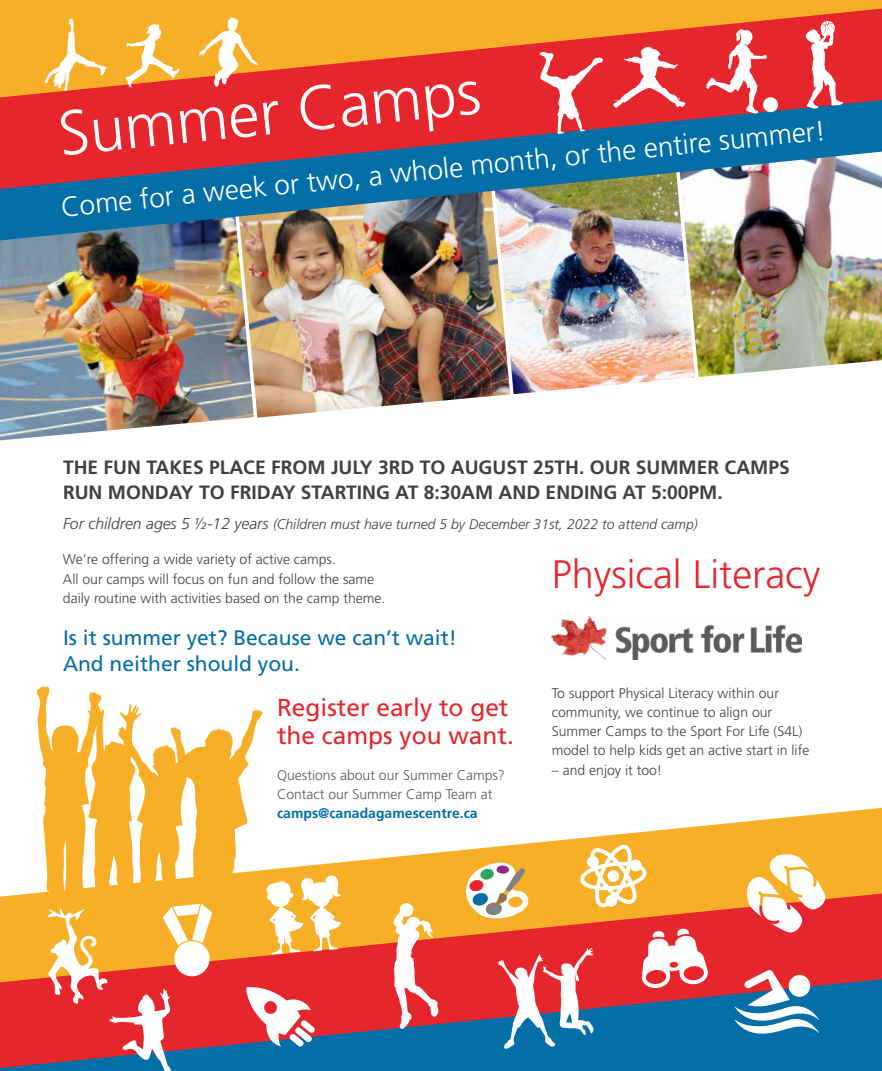
<style>
.page{position:relative;width:882px;height:1071px;background:#fff}
.page>*{position:absolute;margin:0;border:0;box-sizing:border-box;transform-origin:0 0}
.t1{font:300 62.65px "Frutiger LT Std";color:#fff}
.t2{font:300 39.73px "Frutiger LT Std";color:#e5262d}
.t3{font:300 28px "Frutiger LT Std";color:#fff}
.t4{font:24.5px/28px "Frutiger LT Std";color:#e5262d}
.t5{font:21px/26.2px "Frutiger LT Std";color:#046ea7}
.t6{font:700 19.25px/24.5px "Frutiger LT Std";color:#414042}
.t7{font:300 14px/19.2px "Frutiger LT Std";color:#414042}
.t8{font:italic 300 14px "Frutiger LT Std";color:#414042}
.t9{font:300 14px/19.2px "Frutiger LT Std";color:#58595b}
.t10{font:700 14px "Frutiger LT Std";color:#046ea7}
.s1{font-size:15.75px}
</style>
<div class="page">
<img style="left:516px;top:240px;width:158px;height:154px">
<img style="left:674px;top:240px;width:208px;height:139px">
<img style="left:260px;top:240px;width:256px;height:178px">
<img style="left:0;top:240px;width:260px;height:201px">
<div style="left:0;top:0;width:882px;height:9px;background:#f7af28"></div>
<svg style="left:0;top:9px;width:882px;height:91px;background:#ee6c2a"></svg>
<img style="left:0;top:100px;width:882px;height:140px">
<svg style="left:613px;top:47px;width:73px;height:61px"></svg>
<svg style="left:44px;top:19px;width:63px;height:72px"></svg>
<svg style="left:706px;top:29px;width:61px;height:85px"></svg>
<div style="left:763px;top:97px;width:15px;height:15px;background:#fff;border-radius:50%"></div>
<svg style="left:539px;top:52px;width:65px;height:82px"></svg>
<svg style="left:199px;top:17px;width:59px;height:70px"></svg>
<svg style="left:126px;top:24px;width:54px;height:64px"></svg>
<svg style="left:805px;top:21px;width:38px;height:88px"></svg>
<svg style="left:37px;top:686px;width:226px;height:122px"></svg>
<svg style="left:26px;top:808px;width:856px;height:86px;fill:#f7af28"></svg>
<svg style="left:0;top:894px;width:882px;height:85px;background:#ed632a"></svg>
<svg style="left:0;top:979px;width:882px;height:92px;background:#50557d"></svg>
<svg style="left:393px;top:903px;width:46px;height:126px"></svg>
<svg style="left:580px;top:843px;width:67px;height:65px"></svg>
<svg style="left:266px;top:875px;width:75px;height:80px"></svg>
<svg style="left:746px;top:854px;width:82px;height:81px"></svg>
<svg style="left:642px;top:928px;width:66px;height:61px"></svg>
<svg style="left:47px;top:904px;width:165px;height:167px"></svg>
<svg style="left:735px;top:969px;width:84px;height:65px"></svg>
<div style="left:789px;top:975px;width:21px;height:22px;background:#fff;border-radius:50%"></div>
<svg style="left:466px;top:863px;width:62px;height:55px"></svg>
<svg style="left:497px;top:948px;width:97px;height:101px"></svg>
<svg style="left:246px;top:986px;width:69px;height:61px"></svg>
<img style="left:552px;top:616px;width:250px;height:44px">
<h1 class="t1" style="left:55px;top:100px;width:426px;rotate:-6deg">Summer Camps</h1>
<h3 class="t3" style="left:60px;top:193px;width:770px;rotate:-6deg">Come for a week or two, a whole month, or the entire summer!</h3>
<h3 class="t6" style="left:63px;top:455px;width:728px">THE FUN TAKES PLACE FROM JULY 3RD TO AUGUST 25TH. OUR SUMMER CAMPS<br>RUN MONDAY TO FRIDAY STARTING AT 8:30AM AND ENDING AT 5:00PM.</h3>
<p class="t8" style="left:63px;top:517px;width:636px"><span class="s1">For children ages 5 1/2-12 years</span> (Children must have turned 5 by December 31st, 2022 to attend camp)</p>
<p class="t7" style="left:63px;top:550px;width:324px">We’re offering a wide variety of active camps.<br>All our camps will focus on fun and follow the same daily routine with activities based on the camp theme.</p>
<h3 class="t5" style="left:63px;top:625px;width:396px">Is it summer yet? Because we can’t wait!<br>And neither should you.</h3>
<h2 class="t2" style="left:552px;top:552px;width:270px">Physical Literacy</h2>
<h3 class="t4" style="left:277px;top:694px;width:238px">Register early to get the camps you want.</h3>
<p class="t9" style="left:277px;top:766px;width:229px">Questions about our Summer Camps?<br>Contact our Summer Camp Team at</p>
<p class="t10" style="left:277px;top:805px;width:202px">camps@canadagamescentre.ca</p>
<p class="t7" style="left:552px;top:683px;width:259px">To support Physical Literacy within our community, we continue to align our Summer Camps to the Sport For Life (S4L) model to help kids get an active start in life</p>
<p class="t7" style="left:552px;top:760px;width:112px">– and enjoy it too!</p>
</div>
